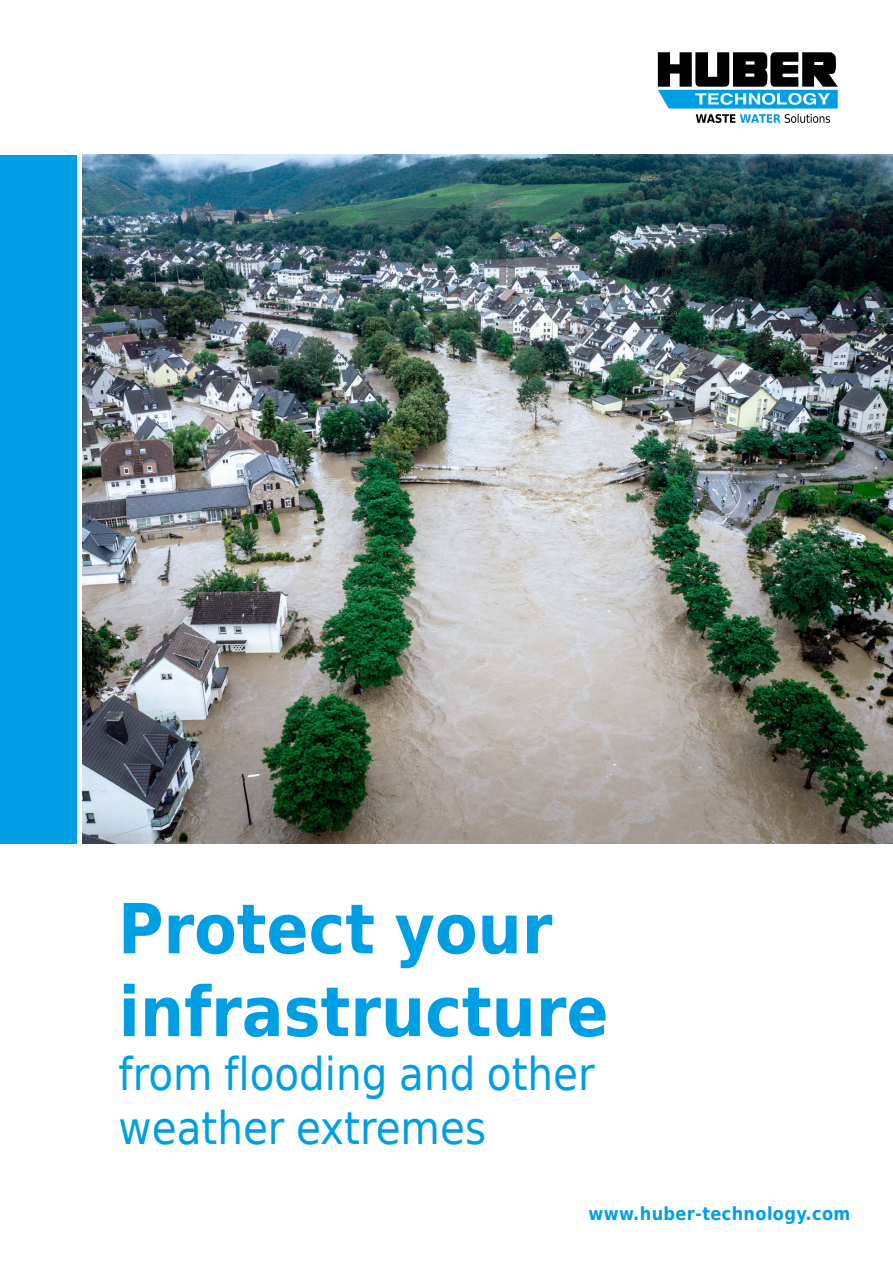
<style>
.page{position:relative;width:893px;height:1263px;background:#fff}
.page>*{position:absolute;margin:0;border:0;box-sizing:border-box;transform-origin:0 0}
.t1{font:700 69px/82.8px "Huber Tec";color:#009fe3}
.t2{font:45px/54px "Huber Tec";color:#009fe3}
.t3{font:700 18px "Huber Tec";letter-spacing:.02em;color:#009fe3}
</style>
<div class="page">
<img style="left:83px;top:155px;width:810px;height:688px">
<svg style="left:658px;top:52px;width:180px;height:71px"></svg>
<div style="left:0;top:155px;width:77px;height:688px;background:#009fe3"></div>
<h1 class="t1" style="left:118px;top:885px;width:492px">Protect your infrastructure</h1>
<p class="t2" style="left:119px;top:1045px;width:478px">from flooding and other weather extremes</p>
<p class="t3" style="left:588px;top:1199px;width:263px">www.huber-technology.com</p>
</div>
